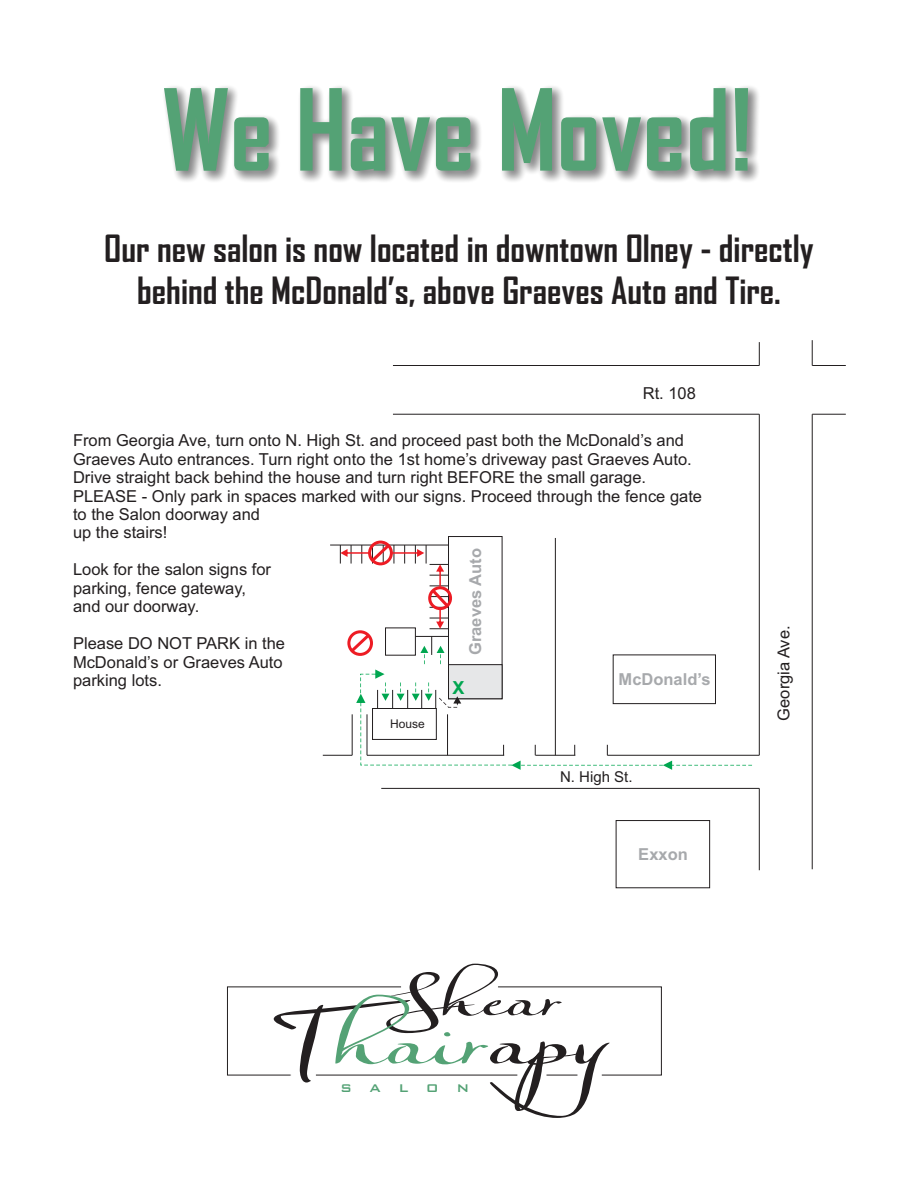
<style>
.page{position:relative;width:918px;height:1188px;background:#fff}
.page>*{position:absolute;margin:0;border:0;box-sizing:border-box;transform-origin:0 0}
.t1{font:700 108px "Agency FB";color:#54a275}
.t2{font:71.55px "Silken Scarf";color:#231f20}
.t3{font:53.7px "Silken Scarf";color:#231f20}
.t4{font:700 36px/42px "Agency FB";color:#231f20;text-align:center}
.t5{font:700 18px "Arial";color:#00a650}
.t6{font:16.5px/18.5px "Arial";color:#231f20}
.t7{font:700 16.5px "Arial";color:#a7a9ac}
.t8{font:15px "Arial";color:#231f20}
.t9{font:500 14.85px "Bank Gothic BT";color:#54a275}
.t10{font:12px "Arial";color:#231f20}
.s1{color:#54a275}
</style>
<div class="page">
<hr style="left:812px;top:414px;width:1px;height:455px;background:#231f20">
<hr style="left:759px;top:414px;width:1px;height:341px;background:#231f20">
<hr style="left:759px;top:788px;width:1px;height:82px;background:#231f20">
<hr style="left:607px;top:755px;width:152px;height:1px;background:#231f20">
<hr style="left:381px;top:788px;width:378px;height:1px;background:#231f20">
<div style="left:616px;top:820px;width:94px;height:68px;border:1px solid #231f20"></div>
<hr style="left:555px;top:538px;width:1px;height:217px;background:#231f20">
<hr style="left:812px;top:414px;width:34px;height:1px;background:#231f20">
<hr style="left:393px;top:414px;width:366px;height:1px;background:#231f20">
<hr style="left:812px;top:365px;width:34px;height:1px;background:#231f20">
<hr style="left:393px;top:365px;width:366px;height:1px;background:#231f20">
<svg style="left:759px;top:342px;width:1px;height:24px"></svg>
<svg style="left:812px;top:340px;width:1px;height:26px"></svg>
<div style="left:156px;top:81px;width:609px;height:107px;background:#020203;opacity:.49"></div>
<svg style="left:323px;top:541px;width:429px;height:229px"></svg>
<h1 class="t1" style="left:162px;top:88px;width:592px">We Have Moved!</h1>
<h3 class="t4" style="left:104px;top:230px;width:711px">Our new salon is now located in downtown Olney - directly behind the McDonald’s, above Graeves Auto and Tire.</h3>
<p class="t6" style="left:643px;top:385px;width:55px">Rt. 108</p>
<p class="t6" style="left:73px;top:433px;width:631px">From Georgia Ave, turn onto N. High St. and proceed past both the McDonald’s and Graeves Auto entrances. Turn right onto the 1st home’s driveway past Graeves Auto.<br>Drive straight back behind the house and turn right BEFORE the small garage.<br>PLEASE - Only park in spaces marked with our signs. Proceed through the fence gate to the Salon doorway and<br>up the stairs!</p>
<p class="t6" style="left:73px;top:562px;width:200px">Look for the salon signs for parking, fence gateway, and our doorway.</p>
<p class="t6" style="left:73px;top:636px;width:214px">Please DO NOT PARK in the<br>McDonald’s or Graeves Auto parking lots.</p>
<p class="t7" style="left:469px;top:655px;width:108px;rotate:-90deg">Graeves Auto</p>
<p class="t7" style="left:619px;top:673px;width:93px">McDonald’s</p>
<p class="t5" style="left:453px;top:681px;width:14px">X</p>
<p class="t10" style="left:390px;top:720px;width:36px">House</p>
<p class="t8" style="left:560px;top:771px;width:74px">N. High St.</p>
<p class="t7" style="left:638px;top:848px;width:51px">Exxon</p>
<h3 class="t3" style="left:383px;top:965px;width:184px">Shear</h3>
<h2 class="t2" style="left:269px;top:997px;width:434px">T<span class="s1">hair</span>apy</h2>
<p class="t9" style="left:340px;top:1081px;width:131px">S A L O N</p>
<p class="t6" style="left:776px;top:721px;width:97px;rotate:-90deg">Georgia Ave.</p>
</div>
